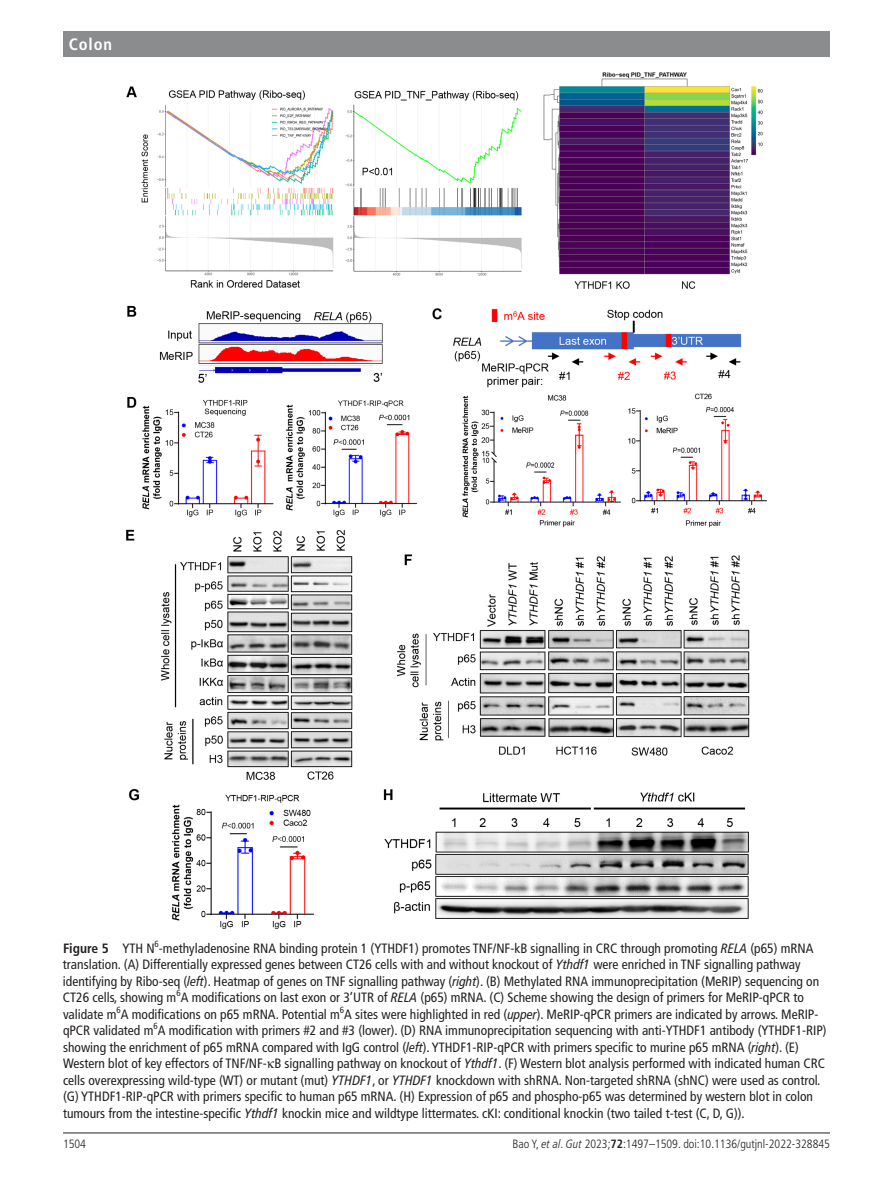
<style>
.page{position:relative;width:893px;height:1191px;background:#fff}
.page>*{position:absolute;margin:0;border:0;box-sizing:border-box;transform-origin:0 0}
.t1{font:700 condensed 16.5px "Frutiger LT Pro";letter-spacing:.055em;color:#fff}
.t2{font:condensed 13.5px/16.5px "Frutiger LT Pro";color:#231f20}
.t3{font:300 condensed 12px "Frutiger LT Pro";color:#231f20}
.t4{font:condensed 9px "Frutiger LT Pro";color:#231f20}
.s1{font-style:italic}
.s2{font-weight:700}
</style>
<div class="page">
<hr style="left:63px;top:1132px;width:767px;height:1px;background:#231f20">
<div style="left:63px;top:31px;width:767px;height:25px;background:#8a8c8e"></div>
<img style="left:126px;top:72px;width:641px;height:856px">
<p class="t1" style="left:69px;top:34px;width:45px">Colon</p>
<p class="t4" style="left:155px;top:938px;width:6px">6</p>
<p class="t2" style="left:63px;top:956px;width:765px">translation. (A) Differentially expressed genes between CT26 cells with and without knockout of <span class="s1">Ythdf1</span> were enriched in TNF signalling pathway identifying by Ribo-seq (<span class="s1">left</span>). Heatmap of genes on TNF signalling pathway (<span class="s1">right</span>). (B) Methylated RNA immunoprecipitation (MeRIP) sequencing on CT26 cells, showing m<sup>6</sup>A modifications on last exon or 3’UTR of <span class="s1">RELA</span> (p65) mRNA. (C) Scheme showing the design of primers for MeRIP-qPCR to validate m<sup>6</sup>A modifications on p65 mRNA. Potential m<sup>6</sup>A sites were highlighted in red (<span class="s1">upper</span>). MeRIP-qPCR primers are indicated by arrows. MeRIP&shy;qPCR validated m<sup>6</sup>A modification with primers #2 and #3 (lower). (D) RNA immunoprecipitation sequencing with anti-YTHDF1 antibody (YTHDF1-RIP) showing the enrichment of p65 mRNA compared with IgG control (<span class="s1">left</span>). YTHDF1-RIP-qPCR with primers specific to murine p65 mRNA (<span class="s1">right</span>). (E)<br>Western blot of key effectors of TNF/NF- B signalling pathway on knockout of <span class="s1">Ythdf1</span>. (F) Western blot analysis performed with indicated human CRC cells overexpressing wild-type (WT) or mutant (mut) <span class="s1">YTHDF1</span>, or <span class="s1">YTHDF1</span> knockdown with shRNA. Non-targeted shRNA (shNC) were used as control. (G) YTHDF1-RIP-qPCR with primers specific to human p65 mRNA. (H) Expression of p65 and phospho-p65 was determined by western blot in colon tumours from the intestine-specific <span class="s1">Ythdf1</span> knockin mice and wildtype littermates. cKI: conditional knockin (two tailed t-test (C, D, G)).</p>
<p class="t2" style="left:63px;top:940px;width:752px"><span class="s2">Figure 5</span> YTH N -methyladenosine RNA binding protein 1 (YTHDF1) promotes TNF/NF-kB signalling in CRC through promoting <span class="s1">RELA</span> (p65) mRNA</p>
<p class="t3" style="left:63px;top:1136px;width:25px">1504</p>
<p class="t3" style="left:512px;top:1136px;width:319px">Bao Y, <span class="s1">et al</span>. <span class="s1">Gut</span> 2023;<span class="s2">72</span>:1497–1509. doi:10.1136/gutjnl-2022-328845</p>
</div>
